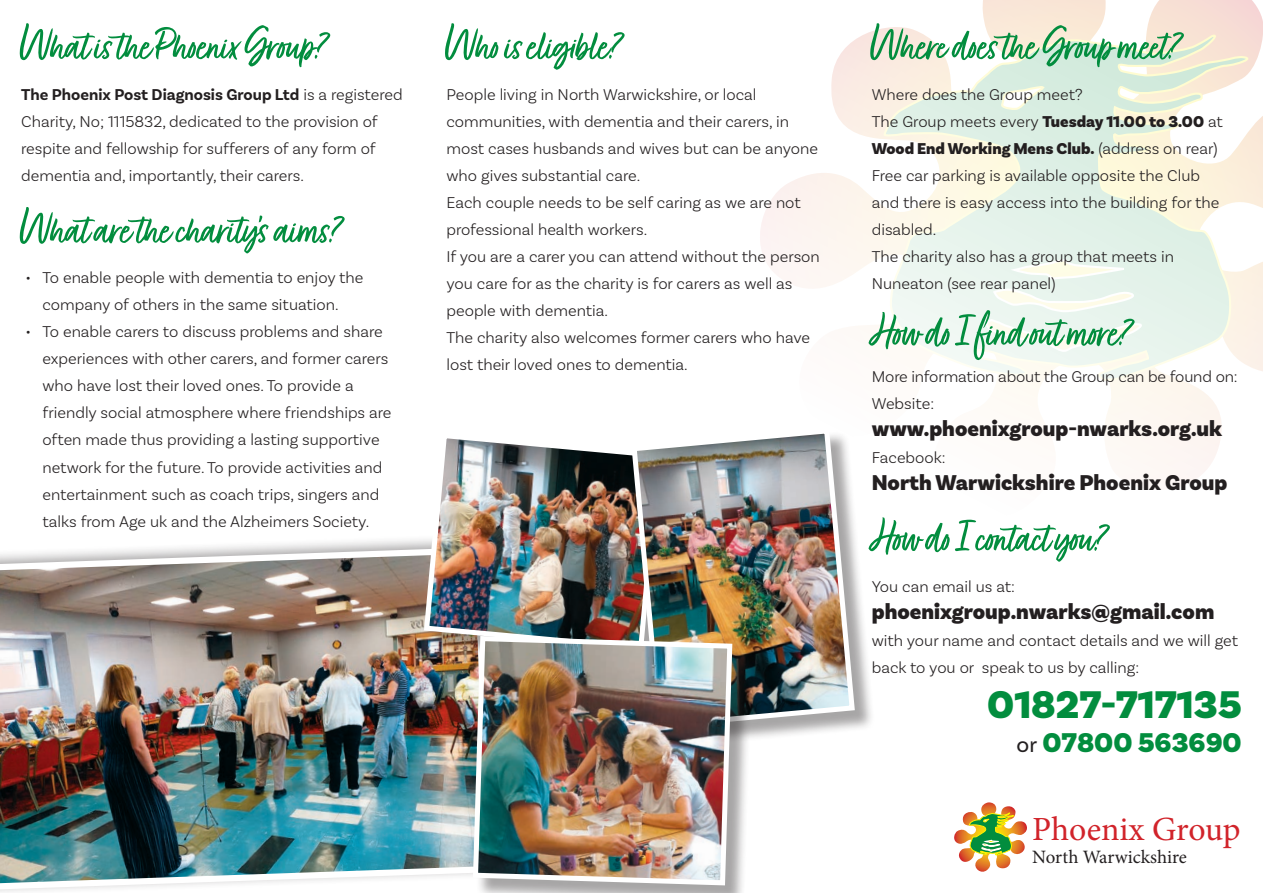
<style>
.page{position:relative;width:1263px;height:893px;background:#fff}
.page>*{position:absolute;margin:0;border:0;box-sizing:border-box;transform-origin:0 0}
.t1{font:50.55px "Fave Script Pro";letter-spacing:-.02em;color:#028d3e}
.t2{font:900 40.5px "Basic Sans";color:#028d3e}
.t3{font:33.9px "Minion Pro";letter-spacing:-.005em;color:#d1232a}
.t4{font:900 28.5px "Basic Sans";color:#028d3e}
.t5{font:900 22.5px "Basic Sans";color:#231f20}
.t6{font:18.9px "Minion Pro";color:#231f20}
.t7{font:300 16.5px/27px "Basic Sans";color:#231f20}
.t8{font:900 16.5px/27px "Basic Sans";color:#231f20}
.s1{font-weight:700}
.s2{font-weight:300}
.s3{font-weight:400;font-size:22.5px;color:#231f20}
</style>
<div class="page">
<svg style="left:760px;top:0;width:503px;height:485px"></svg>
<svg style="left:882px;top:33px;width:370px;height:348px"></svg>
<svg style="left:1000px;top:85px;width:45px;height:26px"></svg>
<svg style="left:1012px;top:257px;width:113px;height:24px"></svg>
<svg style="left:992px;top:288px;width:145px;height:25px"></svg>
<svg style="left:985px;top:320px;width:157px;height:34px"></svg>
<img style="left:0;top:544px;width:470px;height:348px">
<svg style="left:954px;top:802px;width:73px;height:70px"></svg>
<img style="left:421px;top:438px;width:208px;height:215px">
<div style="left:634px;top:431px;width:241px;height:318px;background:#231f20;opacity:.4"></div>
<img style="left:629px;top:425px;width:228px;height:306px">
<div style="left:476px;top:639px;width:277px;height:254px;background:#231f20;opacity:.4"></div>
<img style="left:470px;top:633px;width:265px;height:255px">
<p class="t1" style="left:21px;top:18px;width:307px">What is the Phoenix Group?</p>
<p class="t7" style="left:21px;top:80px;width:383px"><span class="s1">The Phoenix Post Diagnosis Group Ltd</span> is a registered Charity, No; 1115832, dedicated to the provision of respite and fellowship for sufferers of any form of dementia and, importantly, their carers.</p>
<p class="t1" style="left:21px;top:201px;width:322px">What are the charity’s aims?</p>
<p class="t7" style="left:26px;top:264px;width:339px;text-align:center">• To enable people with dementia to enjoy the company of others in the same situation.</p>
<p class="t7" style="left:43px;top:318px;width:350px;text-indent:-17px">• To enable carers to discuss problems and share experiences with other carers, and former carers who have lost their loved ones. To provide a friendly social atmosphere where friendships are often made thus providing a lasting supportive network for the future. To provide activities and entertainment such as coach trips, singers and talks from Age uk and the Alzheimers Society.</p>
<p class="t1" style="left:446px;top:18px;width:176px">Who is eligible?</p>
<p class="t7" style="left:446px;top:80px;width:373px">People living in North Warwickshire, or local communities, with dementia and their carers, in most cases husbands and wives but can be anyone who gives substantial care.</p>
<p class="t7" style="left:446px;top:188px;width:356px">Each couple needs to be self caring as we are not professional health workers.</p>
<p class="t7" style="left:446px;top:242px;width:375px">If you are a carer you can attend without the person you care for as the charity is for carers as well as people with dementia.</p>
<p class="t7" style="left:446px;top:323px;width:365px">The charity also welcomes former carers who have lost their loved ones to dementia.</p>
<p class="t1" style="left:872px;top:18px;width:311px">Where does the Group meet?</p>
<p class="t7" style="left:872px;top:80px;width:212px">Where does the Group meet?</p>
<p class="t8" style="left:872px;top:108px;width:353px"><span class="s2">The Group meets every</span> Tuesday 11.00 to 3.00 <span class="s2">at<br></span>Wood End Working Mens Club. <span class="s2">(address on rear)</span></p>
<p class="t7" style="left:872px;top:161px;width:349px">Free car parking is available opposite the Club and there is easy access into the building for the disabled.</p>
<p class="t7" style="left:872px;top:242px;width:304px">The charity also has a group that meets in<br>Nuneaton (see rear panel)</p>
<p class="t1" style="left:872px;top:304px;width:261px">How do I find out more?</p>
<p class="t7" style="left:872px;top:363px;width:367px">More information about the Group can be found on:</p>
<p class="t7" style="left:872px;top:390px;width:64px">Website:</p>
<p class="t5" style="left:872px;top:415px;width:352px">www.phoenixgroup-nwarks.org.uk</p>
<p class="t7" style="left:872px;top:444px;width:75px">Facebook:</p>
<p class="t5" style="left:872px;top:469px;width:357px">North Warwickshire Phoenix Group</p>
<p class="t1" style="left:872px;top:510px;width:237px">How do I contact you?</p>
<p class="t7" style="left:872px;top:573px;width:145px">You can email us at:</p>
<p class="t5" style="left:872px;top:598px;width:344px">phoenixgroup.nwarks@gmail.com</p>
<p class="t7" style="left:872px;top:627px;width:368px">with your name and contact details and we will get back to you or speak to us by calling:</p>
<p class="t2" style="left:987px;top:680px;width:256px">01827-717135</p>
<p class="t4" style="left:1016px;top:725px;width:227px"><span class="s3">or</span> 07800 563690</p>
<p class="t3" style="left:1032px;top:807px;width:210px">Phoenix Group</p>
<p class="t6" style="left:1032px;top:844px;width:156px">North Warwickshire</p>
</div>
